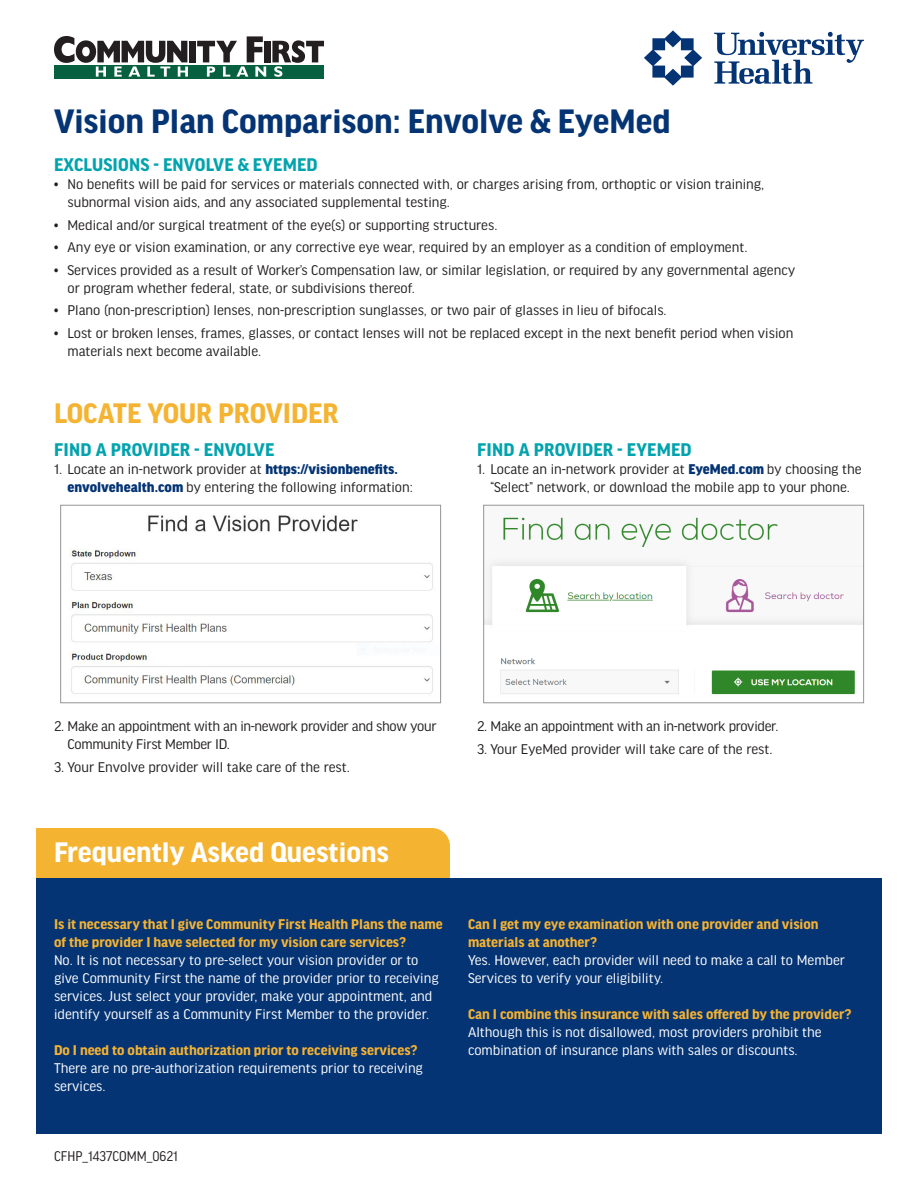
<style>
.page{position:relative;width:918px;height:1188px;background:#fff}
.page>*{position:absolute;margin:0;border:0;box-sizing:border-box;transform-origin:0 0}
.Title1{font:700 36px "Good Headline Pro";color:#053474}
.Title2{font:700 30px "Good Headline Pro";color:#fff}
.Title2-2{font:700 30px "Good Headline Pro";color:#f5b332}
.SubHeaders{font:700 19.5px "Good Headline Pro";letter-spacing:.01em;color:#00a3ae}
.t1{font:15px/18px "Good Headline Pro";color:#231f20}
.Body_Text{font:15px/18px "Good Headline Pro";color:#fff}
.Questions{font:700 15px/18px "Good Headline Pro";color:#f5b332}
.t2{font:15px/18px "Good Headline Pro";letter-spacing:-.02em;color:#231f20}
.Questions-2{font:15px/18px "Good Headline Pro";color:#fff}
.t3{font:15px "Good Headline Pro Narr";color:#231f20}
.s1{font-weight:900;color:#053474}
.s2{font-weight:700;color:#f5b332}
</style>
<div class="page">
<div style="left:36px;top:828px;width:414px;height:50px;background:#f5b332"></div>
<div style="left:36px;top:878px;width:846px;height:256px;background:#053474"></div>
<img style="left:70px;top:515px;width:363px;height:179px">
<div style="left:60px;top:505px;width:381px;height:198px;border:1px solid #939598"></div>
<img style="left:485px;top:517px;width:377px;height:178px">
<div style="left:483px;top:505px;width:381px;height:198px;border:1px solid #939598"></div>
<div style="left:54px;top:65px;width:270px;height:13px;background:#076141"></div>
<div style="left:189px;top:41px;width:7px;height:21px;background:#231f20"></div>
<div style="left:264px;top:41px;width:7px;height:21px;background:#231f20"></div>
<svg style="left:54px;top:36px;width:134px;height:41px"></svg>
<svg style="left:197px;top:36px;width:69px;height:41px"></svg>
<svg style="left:272px;top:40px;width:52px;height:37px"></svg>
<svg style="left:714px;top:32px;width:150px;height:52px"></svg>
<svg style="left:644px;top:30px;width:58px;height:56px"></svg>
<p class="Title1" style="left:54px;top:104px;width:618px">Vision Plan Comparison: Envolve &amp; EyeMed</p>
<p class="SubHeaders" style="left:54px;top:156px;width:265px">EXCLUSIONS - ENVOLVE &amp; EYEMED</p>
<p class="t1" style="left:68px;top:176px;width:698px;text-indent:-14px">• No benefits will be paid for services or materials connected with, or charges arising from, orthoptic or vision training, subnormal vision aids, and any associated supplemental testing.</p>
<p class="t1" style="left:54px;top:216px;width:445px">• Medical and/or surgical treatment of the eye(s) or supporting structures.</p>
<p class="t1" style="left:54px;top:239px;width:695px">• Any eye or vision examination, or any corrective eye wear, required by an employer as a condition of employment.</p>
<p class="t1" style="left:68px;top:261px;width:729px;text-indent:-14px">• Services provided as a result of Worker’s Compensation law, or similar legislation, or required by any governmental agency or program whether federal, state, or subdivisions thereof.</p>
<p class="t1" style="left:54px;top:302px;width:614px">• Plano (non-prescription) lenses, non-prescription sunglasses, or two pair of glasses in lieu of bifocals.</p>
<p class="t1" style="left:68px;top:324px;width:727px;text-indent:-14px">• Lost or broken lenses, frames, glasses, or contact lenses will not be replaced except in the next benefit period when vision materials next become available.</p>
<p class="Title2-2" style="left:54px;top:399px;width:286px">LOCATE YOUR PROVIDER</p>
<p class="SubHeaders" style="left:54px;top:441px;width:222px">FIND A PROVIDER - ENVOLVE</p>
<p class="t1" style="left:68px;top:461px;width:347px;text-indent:-14px">1. Locate an in-network provider at <span class="s1">https://visionbenefits. envolvehealth.com</span> by entering the following information:</p>
<p class="SubHeaders" style="left:477px;top:441px;width:216px">FIND A PROVIDER - EYEMED</p>
<p class="t1" style="left:477px;top:461px;width:386px;text-align:center">1. Locate an in-network provider at <span class="s1">EyeMed.com</span> by choosing the “Select” network, or download the mobile app to your phone.</p>
<p class="t2" style="left:68px;top:718px;width:371px;text-indent:-14px">2. Make an appointment with an in-nework provider and show your<br>Community First Member ID.</p>
<p class="t1" style="left:54px;top:758px;width:297px">3. Your Envolve provider will take care of the rest.</p>
<p class="t2" style="left:477px;top:718px;width:303px">2. Make an appointment with an in-network provider.</p>
<p class="t1" style="left:477px;top:740px;width:297px">3. Your EyeMed provider will take care of the rest.</p>
<p class="Title2" style="left:54px;top:838px;width:337px">Frequently Asked Questions</p>
<p class="Questions" style="left:54px;top:915px;width:390px">Is it necessary that I give Community First Health Plans the name of the provider I have selected for my vision care services?</p>
<p class="Body_Text" style="left:54px;top:951px;width:386px">No. It is not necessary to pre-select your vision provider or to give Community First the name of the provider prior to receiving services. Just select your provider, make your appointment, and identify yourself as a Community First Member to the provider.</p>
<p class="Questions-2" style="left:54px;top:1041px;width:370px"><span class="s2">Do I need to obtain authorization prior to receiving services?<br></span>There are no pre-authorization requirements prior to receiving services.</p>
<p class="t3" style="left:54px;top:1148px;width:126px">CFHP_1437COMM_0621</p>
<p class="Questions" style="left:468px;top:915px;width:352px">Can I get my eye examination with one provider and vision materials at another?</p>
<p class="Body_Text" style="left:468px;top:951px;width:379px">Yes. However, each provider will need to make a call to Member<br>Services to verify your eligibility.</p>
<p class="Questions" style="left:468px;top:1005px;width:385px">Can I combine this insurance with sales offered by the provider?</p>
<p class="Body_Text" style="left:468px;top:1023px;width:355px">Although this is not disallowed, most providers prohibit the combination of insurance plans with sales or discounts.</p>
</div>
